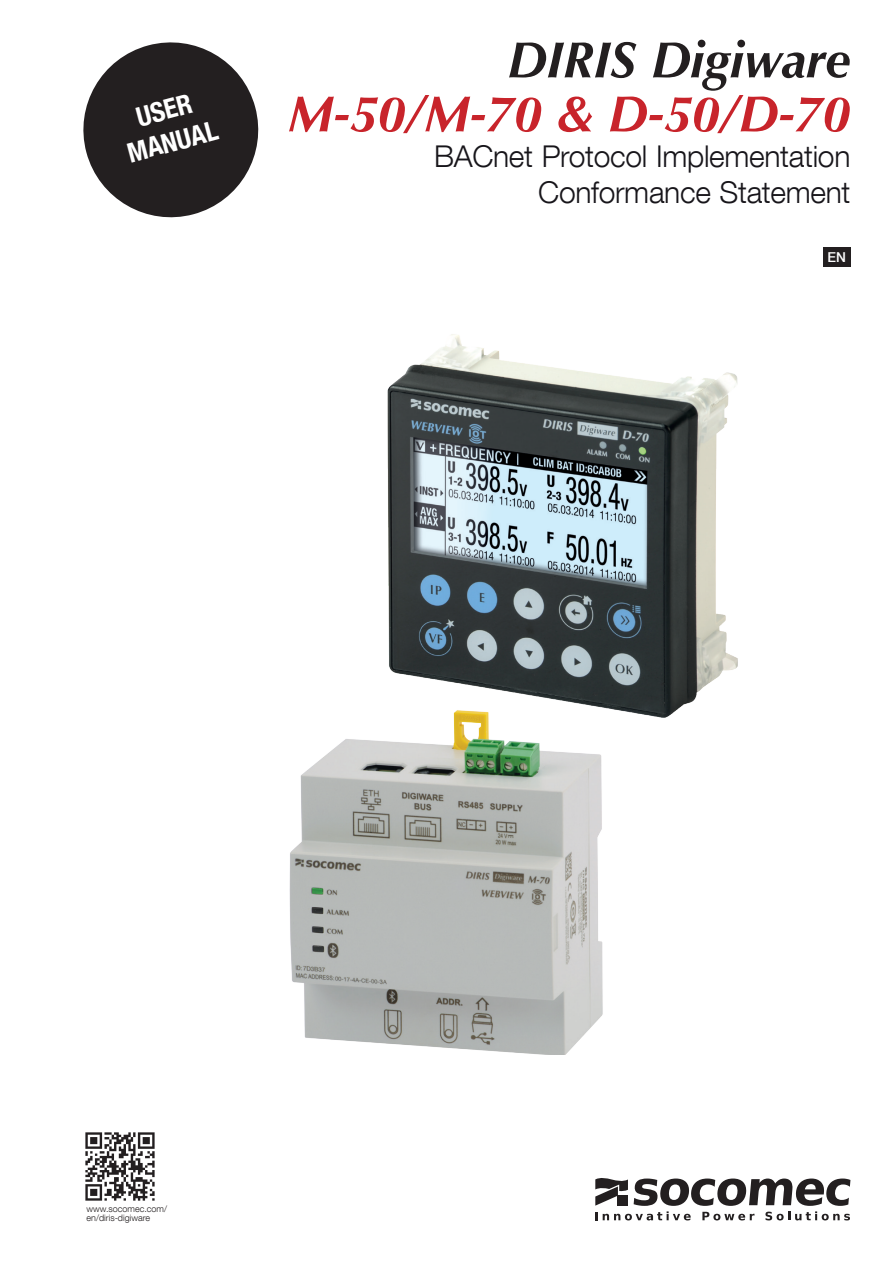
<style>
.page{position:relative;width:893px;height:1263px;background:#fff}
.page>*{position:absolute;margin:0;border:0;box-sizing:border-box;transform-origin:0 0}
.t1{font:italic 700 51px "Optima LT Std";letter-spacing:-.01em;color:#c8242b}
.t2{font:italic 700 51px "Optima LT Std";letter-spacing:-.01em;color:#231f20}
.t3{font:300 30px/36px "Helvetica Neue LT Com";letter-spacing:-.01em;color:#17151a;text-align:right}
.t4{font:700 condensed 27px/32.4px "Helvetica Neue LT Com";color:#fff;text-align:center}
.t5{font:500 13.65px "Helvetica Neue LT Com";color:#fff}
.t6{font:300 9px/9px "Helvetica Neue LT Com";color:#231f20}
</style>
<div class="page">
<div style="left:823px;top:247px;width:27px;height:19px;background:#231f20"></div>
<svg style="left:83px;top:42px;width:176px;height:176px"></svg>
<svg style="left:595px;top:1178px;width:255px;height:42px"></svg>
<div style="left:618px;top:1195px;width:10px;height:10px;background:#231f20"></div>
<img style="left:85px;top:1132px;width:70px;height:69px">
<img style="left:289px;top:723px;width:314px;height:331px">
<img style="left:387px;top:334px;width:351px;height:389px">
<p class="t4" style="left:115px;top:107px;width:94px;rotate:-15deg">USER<br>MANUAL</p>
<h1 class="t2" style="left:507px;top:30px;width:345px">DIRIS Digiware</h1>
<h1 class="t1" style="left:288px;top:84px;width:564px">M-50/M-70 &amp; D-50/D-70</h1>
<p class="t3" style="left:434px;top:138px;width:418px">BACnet Protocol Implementation<br>Conformance Statement</p>
<p class="t5" style="left:827px;top:249px;width:20px">EN</p>
<p class="t6" style="left:86px;top:1203px;width:82px">www.socomec.com/ en/diris-digiware</p>
</div>
